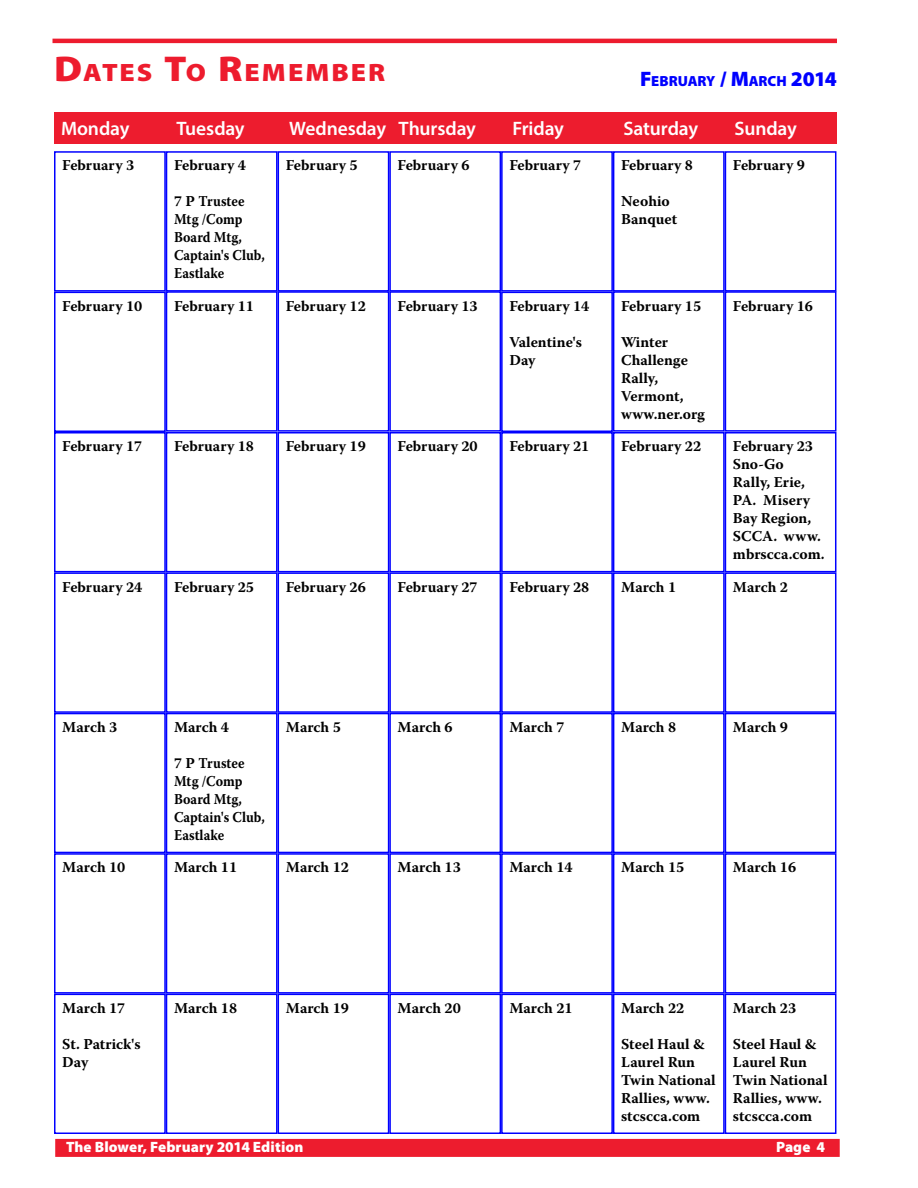
<style>
.page{position:relative;width:918px;height:1188px;background:#fff}
.page>*{position:absolute;margin:0;border:0;box-sizing:border-box;transform-origin:0 0}
.t1{font:900 25.2px "Myriad Pro";letter-spacing:.075em;color:#ed1c2e;scale:1.1 1}
.t2{font:600 19.5px "Myriad Pro";letter-spacing:-.005em;color:#fff}
.t3{font:700 15px/18px "Warnock Pro";color:#000}
.t4{font:900 15px "Myriad Pro";letter-spacing:.005em;color:#fff}
.t5{font:900 14.7px "Myriad Pro";letter-spacing:-.01em;color:#00f}
.s1{font-size:36px}
.s2{font-size:21px}
</style>
<div class="page">
<div style="left:55px;top:1139px;width:785px;height:18px;background:#ed1c2e"></div>
<hr style="left:52px;top:39px;width:785px;height:4px;background:#ed1c2e">
<div style="left:54px;top:112px;width:783px;height:31px;background:#ed1c2e"></div>
<div style="left:54px;top:151px;width:112px;height:141px;border:2px solid #00f"></div>
<div style="left:166px;top:151px;width:112px;height:141px;border:2px solid #00f"></div>
<div style="left:278px;top:151px;width:111px;height:141px;border:2px solid #00f"></div>
<div style="left:389px;top:151px;width:112px;height:141px;border:2px solid #00f"></div>
<div style="left:501px;top:151px;width:112px;height:141px;border:2px solid #00f"></div>
<div style="left:613px;top:151px;width:112px;height:141px;border:2px solid #00f"></div>
<div style="left:725px;top:151px;width:111px;height:141px;border:2px solid #00f"></div>
<div style="left:54px;top:292px;width:112px;height:140px;border:2px solid #00f"></div>
<div style="left:166px;top:291px;width:112px;height:141px;border:2px solid #00f"></div>
<div style="left:278px;top:291px;width:111px;height:141px;border:2px solid #00f"></div>
<div style="left:389px;top:291px;width:112px;height:141px;border:2px solid #00f"></div>
<div style="left:501px;top:292px;width:112px;height:140px;border:2px solid #00f"></div>
<div style="left:613px;top:291px;width:112px;height:141px;border:2px solid #00f"></div>
<div style="left:725px;top:291px;width:111px;height:141px;border:2px solid #00f"></div>
<div style="left:54px;top:432px;width:112px;height:140px;border:2px solid #00f"></div>
<div style="left:166px;top:432px;width:112px;height:140px;border:2px solid #00f"></div>
<div style="left:278px;top:432px;width:111px;height:140px;border:2px solid #00f"></div>
<div style="left:389px;top:432px;width:112px;height:140px;border:2px solid #00f"></div>
<div style="left:501px;top:432px;width:112px;height:140px;border:2px solid #00f"></div>
<div style="left:613px;top:432px;width:112px;height:140px;border:2px solid #00f"></div>
<div style="left:725px;top:432px;width:111px;height:140px;border:2px solid #00f"></div>
<div style="left:54px;top:572px;width:112px;height:141px;border:2px solid #00f"></div>
<div style="left:166px;top:572px;width:112px;height:141px;border:2px solid #00f"></div>
<div style="left:278px;top:572px;width:111px;height:141px;border:2px solid #00f"></div>
<div style="left:389px;top:572px;width:112px;height:141px;border:2px solid #00f"></div>
<div style="left:501px;top:572px;width:112px;height:141px;border:2px solid #00f"></div>
<div style="left:613px;top:572px;width:112px;height:141px;border:2px solid #00f"></div>
<div style="left:725px;top:572px;width:111px;height:141px;border:2px solid #00f"></div>
<div style="left:54px;top:713px;width:112px;height:140px;border:2px solid #00f"></div>
<div style="left:166px;top:713px;width:112px;height:140px;border:2px solid #00f"></div>
<div style="left:278px;top:713px;width:111px;height:140px;border:2px solid #00f"></div>
<div style="left:389px;top:713px;width:112px;height:140px;border:2px solid #00f"></div>
<div style="left:501px;top:713px;width:112px;height:140px;border:2px solid #00f"></div>
<div style="left:613px;top:713px;width:112px;height:140px;border:2px solid #00f"></div>
<div style="left:725px;top:713px;width:111px;height:140px;border:2px solid #00f"></div>
<div style="left:54px;top:853px;width:112px;height:141px;border:2px solid #00f"></div>
<div style="left:166px;top:853px;width:112px;height:141px;border:2px solid #00f"></div>
<div style="left:278px;top:853px;width:111px;height:141px;border:2px solid #00f"></div>
<div style="left:389px;top:853px;width:112px;height:141px;border:2px solid #00f"></div>
<div style="left:501px;top:853px;width:112px;height:141px;border:2px solid #00f"></div>
<div style="left:613px;top:853px;width:112px;height:141px;border:2px solid #00f"></div>
<div style="left:725px;top:853px;width:111px;height:141px;border:2px solid #00f"></div>
<div style="left:54px;top:994px;width:112px;height:140px;border:2px solid #00f"></div>
<div style="left:166px;top:994px;width:112px;height:140px;border:2px solid #00f"></div>
<div style="left:278px;top:994px;width:111px;height:140px;border:2px solid #00f"></div>
<div style="left:389px;top:994px;width:112px;height:140px;border:2px solid #00f"></div>
<div style="left:501px;top:994px;width:112px;height:140px;border:2px solid #00f"></div>
<div style="left:613px;top:994px;width:112px;height:140px;border:2px solid #00f"></div>
<div style="left:725px;top:994px;width:111px;height:140px;border:2px solid #00f"></div>
<h1 class="t1" style="left:54px;top:56px;width:301px"><span class="s1">D</span>ATES <span class="s1">T</span>O <span class="s1">R</span>EMEMBER</h1>
<h2 class="t2" style="left:61px;top:116px;width:70px">Monday</h2>
<h2 class="t2" style="left:177px;top:116px;width:70px">Tuesday</h2>
<h2 class="t2" style="left:289px;top:116px;width:188px">Wednesday Thursday</h2>
<h2 class="t2" style="left:513px;top:116px;width:53px">Friday</h2>
<h2 class="t2" style="left:624px;top:116px;width:76px">Saturday</h2>
<h2 class="t2" style="left:735px;top:116px;width:64px">Sunday</h2>
<p class="t5" style="left:640px;top:71px;width:198px"><span class="s2">F</span>EBRUARY <span class="s2">/ M</span>ARCH <span class="s2">2014</span></p>
<p class="t3" style="left:62px;top:156px;width:73px">February 3</p>
<p class="t3" style="left:174px;top:156px;width:73px">February 4</p>
<p class="t3" style="left:174px;top:192px;width:92px">7 P Trustee<br>Mtg /Comp<br>Board Mtg,<br>Captain's Club,<br>Eastlake</p>
<p class="t3" style="left:286px;top:156px;width:73px">February 5</p>
<p class="t3" style="left:398px;top:156px;width:73px">February 6</p>
<p class="t3" style="left:509px;top:156px;width:73px">February 7</p>
<p class="t3" style="left:621px;top:156px;width:73px">February 8</p>
<p class="t3" style="left:621px;top:192px;width:58px">Neohio<br>Banquet</p>
<p class="t3" style="left:62px;top:297px;width:82px">February 10</p>
<p class="t3" style="left:174px;top:296px;width:82px">February 11</p>
<p class="t3" style="left:286px;top:296px;width:82px">February 12</p>
<p class="t3" style="left:398px;top:296px;width:82px">February 13</p>
<p class="t3" style="left:509px;top:297px;width:82px">February 14</p>
<p class="t3" style="left:509px;top:333px;width:74px">Valentine's<br>Day</p>
<p class="t3" style="left:621px;top:296px;width:82px">February 15</p>
<p class="t3" style="left:621px;top:332px;width:85px">Winter<br>Challenge<br>Rally,<br>Vermont, www.ner.org</p>
<p class="t3" style="left:733px;top:156px;width:73px">February 9</p>
<p class="t3" style="left:733px;top:296px;width:82px">February 16</p>
<p class="t3" style="left:62px;top:437px;width:82px">February 17</p>
<p class="t3" style="left:174px;top:437px;width:82px">February 18</p>
<p class="t3" style="left:286px;top:437px;width:82px">February 19</p>
<p class="t3" style="left:398px;top:437px;width:82px">February 20</p>
<p class="t3" style="left:509px;top:437px;width:82px">February 21</p>
<p class="t3" style="left:621px;top:437px;width:82px">February 22</p>
<p class="t3" style="left:733px;top:437px;width:93px">February 23<br>Sno-Go<br>Rally, Erie,<br>PA. Misery<br>Bay Region,<br>SCCA. www. mbrscca.com.</p>
<p class="t3" style="left:62px;top:578px;width:82px">February 24</p>
<p class="t3" style="left:174px;top:578px;width:82px">February 25</p>
<p class="t3" style="left:286px;top:578px;width:82px">February 26</p>
<p class="t3" style="left:398px;top:578px;width:82px">February 27</p>
<p class="t3" style="left:509px;top:578px;width:82px">February 28</p>
<p class="t3" style="left:621px;top:578px;width:57px">March 1</p>
<p class="t3" style="left:733px;top:578px;width:57px">March 2</p>
<p class="t3" style="left:62px;top:718px;width:57px">March 3</p>
<p class="t3" style="left:174px;top:718px;width:57px">March 4</p>
<p class="t3" style="left:174px;top:754px;width:92px">7 P Trustee<br>Mtg /Comp<br>Board Mtg,<br>Captain's Club,<br>Eastlake</p>
<p class="t3" style="left:286px;top:718px;width:57px">March 5</p>
<p class="t3" style="left:398px;top:718px;width:57px">March 6</p>
<p class="t3" style="left:509px;top:718px;width:57px">March 7</p>
<p class="t3" style="left:621px;top:718px;width:57px">March 8</p>
<p class="t3" style="left:733px;top:718px;width:57px">March 9</p>
<p class="t3" style="left:62px;top:858px;width:65px">March 10</p>
<p class="t3" style="left:174px;top:858px;width:65px">March 11</p>
<p class="t3" style="left:286px;top:858px;width:65px">March 12</p>
<p class="t3" style="left:398px;top:858px;width:65px">March 13</p>
<p class="t3" style="left:509px;top:858px;width:65px">March 14</p>
<p class="t3" style="left:621px;top:858px;width:65px">March 15</p>
<p class="t3" style="left:733px;top:858px;width:65px">March 16</p>
<p class="t3" style="left:62px;top:999px;width:65px">March 17</p>
<p class="t3" style="left:62px;top:1035px;width:80px">St. Patrick's<br>Day</p>
<p class="t3" style="left:174px;top:999px;width:65px">March 18</p>
<p class="t3" style="left:286px;top:999px;width:65px">March 19</p>
<p class="t3" style="left:398px;top:999px;width:65px">March 20</p>
<p class="t3" style="left:509px;top:999px;width:65px">March 21</p>
<p class="t3" style="left:621px;top:999px;width:65px">March 22</p>
<p class="t3" style="left:621px;top:1035px;width:96px">Steel Haul &amp;<br>Laurel Run<br>Twin National<br>Rallies, www. stcscca.com</p>
<p class="t3" style="left:733px;top:999px;width:65px">March 23</p>
<p class="t3" style="left:733px;top:1035px;width:96px">Steel Haul &amp;<br>Laurel Run<br>Twin National<br>Rallies, www. stcscca.com</p>
<p class="t4" style="left:66px;top:1137px;width:239px">The Blower, February 2014 Edition</p>
<p class="t4" style="left:776px;top:1137px;width:50px">Page 4</p>
</div>
